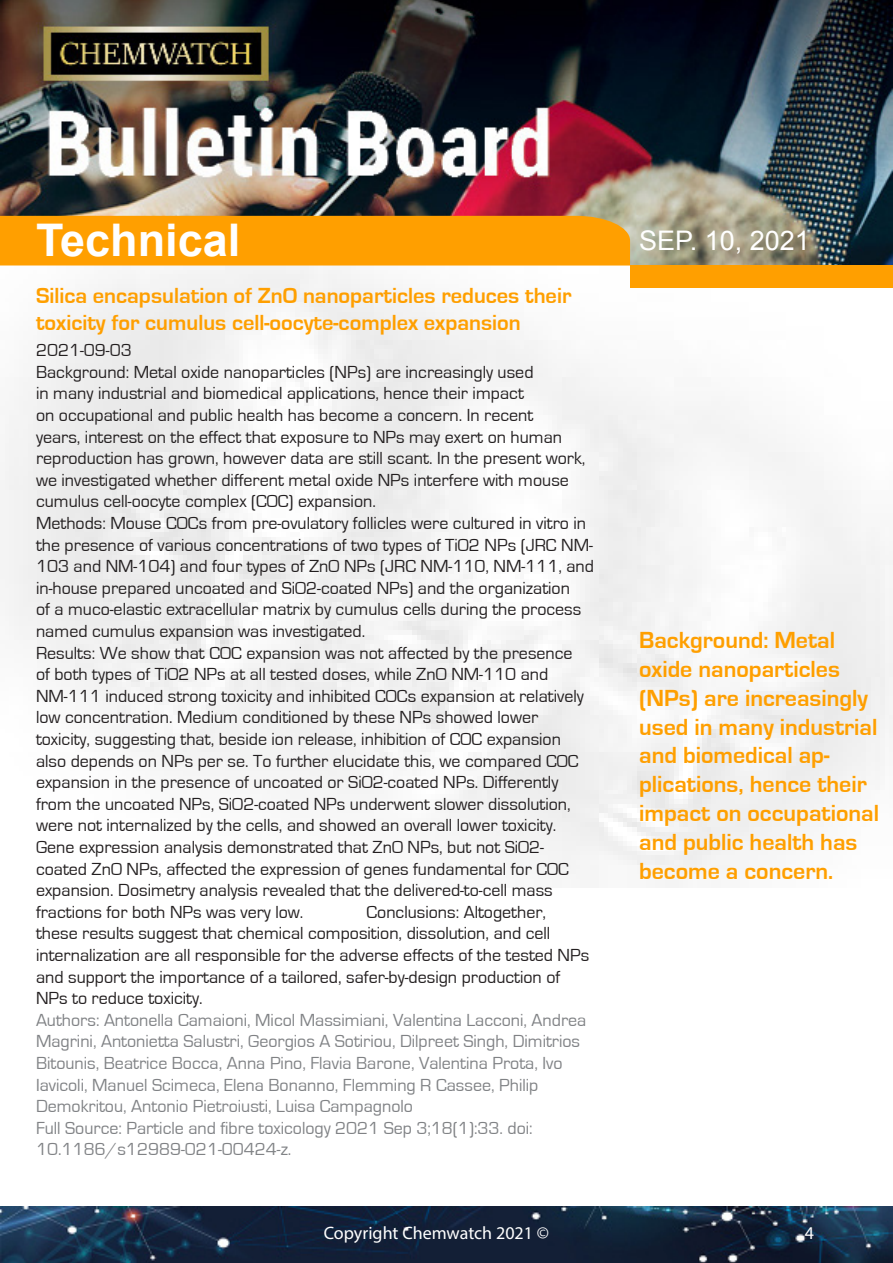
<style>
.page{position:relative;width:893px;height:1263px;background:#fff}
.page>*{position:absolute;margin:0;border:0;box-sizing:border-box;transform-origin:0 0}
.t1{font:700 45px "Arial";color:#fff}
.t2{font:27px "Arial";color:#fff}
.Sidebar{font:700 24px/28.8px "Eurostile";color:#ff9f00}
.Header-article{font:700 22.5px/27px "Eurostile";color:#ff9f00}
.Bodytext{font:18px/21.6px "Eurostile";color:#231f20}
.Source-article{font:18px/21.6px "Eurostile";color:#808285}
.t3{font:18px "Myriad Pro";color:#fff}
.Date-article{font:18px "Eurostile";color:#231f20}
</style>
<div class="page">
<img style="left:0;top:0;width:893px;height:887px">
<img style="left:892px;top:288px;width:1px;height:599px">
<div style="left:630px;top:265px;width:263px;height:23px;background:#ff9f00"></div>
<div style="left:0;top:216px;width:630px;height:50px;background:#ff9f00"></div>
<img style="left:0;top:1207px;width:893px;height:56px">
<h1 class="t1" style="left:36px;top:211px;width:206px">Technical</h1>
<p class="Header-article" style="left:36px;top:282px;width:537px">Silica encapsulation of ZnO nanoparticles reduces their toxicity for cumulus cell-oocyte-complex expansion</p>
<p class="Date-article" style="left:36px;top:340px;width:97px">2021-09-03</p>
<p class="Bodytext" style="left:36px;top:361px;width:551px">Background: Metal oxide nanoparticles (NPs) are increasingly used<br>in many industrial and biomedical applications, hence their impact<br>on occupational and public health has become a concern. In recent<br>years, interest on the effect that exposure to NPs may exert on human reproduction has grown, however data are still scant. In the present work, we investigated whether different metal oxide NPs interfere with mouse cumulus cell-oocyte complex (COC) expansion.</p>
<p class="Bodytext" style="left:36px;top:513px;width:559px">Methods: Mouse COCs from pre-ovulatory follicles were cultured in vitro in the presence of various concentrations of two types of TiO2 NPs (JRC NM-103 and NM-104) and four types of ZnO NPs (JRC NM-110, NM-111, and in-house prepared uncoated and SiO2-coated NPs) and the organization<br>of a muco-elastic extracellular matrix by cumulus cells during the process named cumulus expansion was investigated.</p>
<p class="Bodytext" style="left:36px;top:642px;width:549px">Results: We show that COC expansion was not affected by the presence of both types of TiO2 NPs at all tested doses, while ZnO NM-110 and NM-111 induced strong toxicity and inhibited COCs expansion at relatively low concentration. Medium conditioned by these NPs showed lower toxicity, suggesting that, beside ion release, inhibition of COC expansion also depends on NPs per se. To further elucidate this, we compared COC expansion in the presence of uncoated or SiO2-coated NPs. Differently from the uncoated NPs, SiO2-coated NPs underwent slower dissolution, were not internalized by the cells, and showed an overall lower toxicity.<br>Gene expression analysis demonstrated that ZnO NPs, but not SiO2- coated ZnO NPs, affected the expression of genes fundamental for COC expansion. Dosimetry analysis revealed that the delivered-to-cell mass fractions for both NPs was very low.</p>
<p class="Bodytext" style="left:36px;top:901px;width:555px;text-indent:330px">Conclusions: Altogether, these results suggest that chemical composition, dissolution, and cell internalization are all responsible for the adverse effects of the tested NPs and support the importance of a tailored, safer-by-design production of NPs to reduce toxicity.</p>
<p class="Source-article" style="left:36px;top:1009px;width:552px">Authors: Antonella Camaioni, Micol Massimiani, Valentina Lacconi, Andrea Magrini, Antonietta Salustri, Georgios A Sotiriou, Dilpreet Singh, Dimitrios Bitounis, Beatrice Bocca, Anna Pino, Flavia Barone, Valentina Prota, Ivo Iavicoli, Manuel Scimeca, Elena Bonanno, Flemming R Cassee, Philip Demokritou, Antonio Pietroiusti, Luisa Campagnolo</p>
<p class="Source-article" style="left:36px;top:1117px;width:498px">Full Source: Particle and fibre toxicology 2021 Sep 3;18(1):33. doi:<br>10.1186/s12989-021-00424-z.</p>
<h2 class="t2" style="left:639px;top:222px;width:172px">Sep. 10, 2021</h2>
<p class="Sidebar" style="left:639px;top:626px;width:241px">Background: Metal oxide nanoparticles (NPs) are increasingly used in many industrial and biomedical ap&shy;plications, hence their impact on occupational and public health has become a concern.</p>
<p class="t3" style="left:324px;top:1222px;width:227px">Copyright Chemwatch 2021 ©</p>
<p class="t3" style="left:805px;top:1222px;width:11px">4</p>
</div>
